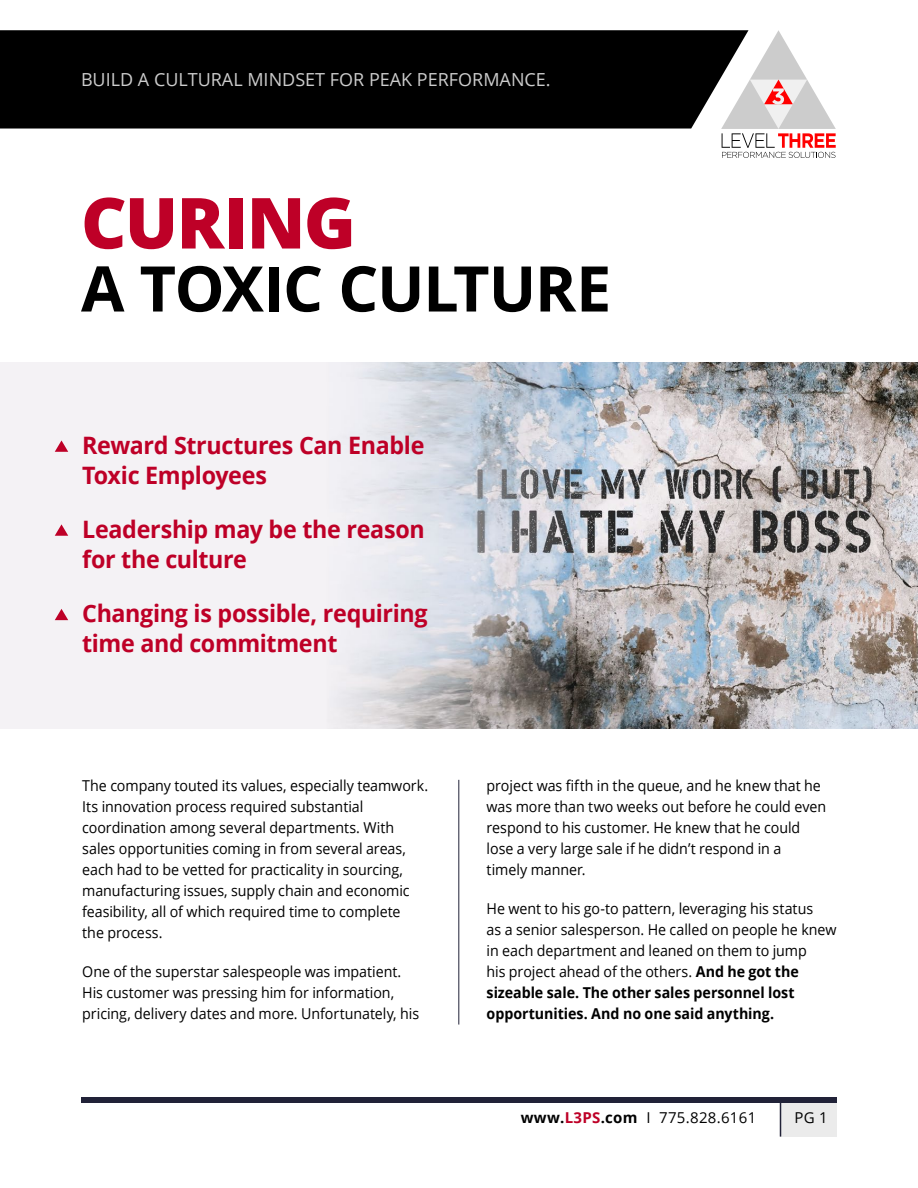
<style>
.page{position:relative;width:918px;height:1188px;background:#fff}
.page>*{position:absolute;margin:0;border:0;box-sizing:border-box;transform-origin:0 0}
.t1{font:800 70.5px "Open Sans";letter-spacing:-.02em;color:#be0027}
.t2{font:700 63px "Open Sans";letter-spacing:-.025em;color:#000}
.t3{font:700 24px/30px "Open Sans";letter-spacing:-.015em;color:#be0027}
.t4{font:18px "Open Sans";color:#ccc}
.t5{font:15px/21px "Open Sans";letter-spacing:-.005em;color:#000;scale:.95 1}
.t6{font:15px "Open Sans";letter-spacing:.02em;color:#000}
.t7{font:15px "Open Sans";letter-spacing:-.005em;color:#000}
.s1{font-weight:700}
.s2{font-weight:700;color:#be0027}
</style>
<div class="page">
<img style="left:0;top:362px;width:918px;height:366px">
<div style="left:781px;top:1103px;width:56px;height:34px;background:#ebebeb"></div>
<div style="left:81px;top:1097px;width:756px;height:6px;background:#212238"></div>
<hr style="left:780px;top:1100px;width:1px;height:37px;background:#212238">
<svg style="left:721px;top:30px;width:115px;height:128px"></svg>
<div style="left:0;top:30px;width:749px;height:99px;background:#000"></div>
<svg style="left:55px;top:440px;width:13px;height:12px"></svg>
<svg style="left:55px;top:524px;width:13px;height:12px"></svg>
<svg style="left:55px;top:609px;width:13px;height:11px"></svg>
<hr style="left:459px;top:780px;width:1px;height:245px;background:#212238">
<p class="t4" style="left:81px;top:68px;width:471px">BUILD A CULTURAL MINDSET FOR PEAK PERFORMANCE.</p>
<h1 class="t1" style="left:81px;top:169px;width:276px">CURING</h1>
<h2 class="t2" style="left:81px;top:244px;width:532px">A TOXIC CULTURE</h2>
<h3 class="t3" style="left:82px;top:429px;width:344px">Reward Structures Can Enable<br>Toxic Employees</h3>
<h3 class="t3" style="left:82px;top:513px;width:344px">Leadership may be the reason for the culture</h3>
<h3 class="t3" style="left:82px;top:597px;width:347px">Changing is possible, requiring time and commitment</h3>
<p class="t5" style="left:82px;top:775px;width:366px">The company touted its values, especially teamwork.<br>Its innovation process required substantial coordination among several departments. With sales opportunities coming in from several areas, each had to be vetted for practicality in sourcing, manufacturing issues, supply chain and economic feasibility, all of which required time to complete<br>the process.</p>
<p class="t5" style="left:82px;top:961px;width:356px">One of the superstar salespeople was impatient.<br>His customer was pressing him for information, pricing, delivery dates and more. Unfortunately, his</p>
<p class="t5" style="left:487px;top:775px;width:359px">project was fifth in the queue, and he knew that he was more than two weeks out before he could even respond to his customer. He knew that he could lose a very large sale if he didn’t respond in a<br>timely manner.</p>
<p class="t5" style="left:487px;top:898px;width:370px">He went to his go-to pattern, leveraging his status<br>as a senior salesperson. He called on people he knew in each department and leaned on them to jump<br>his project ahead of the others. <span class="s1">And he got the sizeable sale. The other sales personnel lost opportunities. And no one said anything.</span></p>
<p class="t6" style="left:521px;top:1108px;width:237px"><span class="s1">www.</span><span class="s2">L3PS</span><span class="s1">.com</span> I 775.828.6161</p>
<p class="t7" style="left:794px;top:1108px;width:35px">PG 1</p>
</div>
